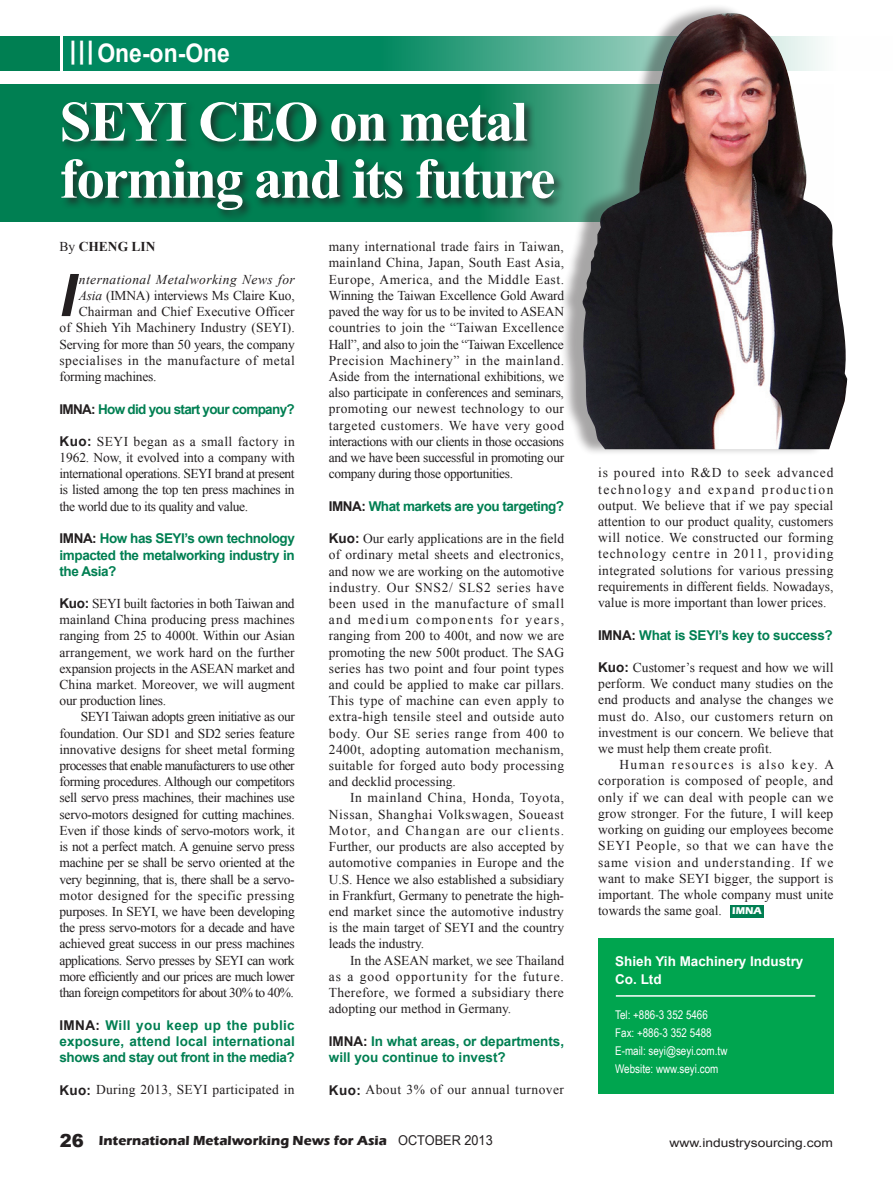
<style>
.page{position:relative;width:893px;height:1183px;background:#fff}
.page>*{position:absolute;margin:0;border:0;box-sizing:border-box;transform-origin:0 0}
.t1{font:italic 700 58.8px "Arial";color:#231f20}
.t2{font:700 57px/57px "Times New Roman";letter-spacing:-.035em;color:#fff}
.t3{font:700 25.5px "Arial";color:#fff}
.t4{font:13.5px/16.2px "Times New Roman";color:#231f20;text-align:justify}
.t5{font:700 13.5px/16.2px "Arial";letter-spacing:-.03em;color:#007f52;text-align:justify}
.t6{font:13.5px "Times New Roman";letter-spacing:-.02em;color:#231f20}
.t7{font:700 13.5px/16.2px "Arial";letter-spacing:-.005em;color:#007f52}
.t8{font:700 13.5px "Eras ITC";color:#231f20}
.t9{font:13.5px "Times New Roman";letter-spacing:.04em;color:#231f20}
.t10{font:13.5px "Times New Roman";letter-spacing:.02em;color:#231f20}
.t11{font:italic 13.5px "Times New Roman";letter-spacing:.035em;color:#231f20}
.t12{font:700 13.5px "Arial";letter-spacing:-.05em;color:#007f52}
.t13{font:700 13.5px/18px "Arial";color:#fff}
.t14{font:13.5px "Times New Roman";letter-spacing:.035em;color:#231f20}
.t15{font:700 13.5px "Times New Roman";color:#231f20}
.t16{font:12px/18.3px "Arial Narrow";color:#fff}
.t17{font:12px "Arial";color:#231f20;scale:1.15 1}
.t18{font:700 10.2px "Eras ITC";color:#fff}
.s1{font-weight:400}
.s2{color:#231f20}
.s3{font-family:"Arial";font-weight:700}
.s4{font-style:italic}
.s5{font-family:"Arial";font-weight:900;font-size:18px}
.s6{font-family:"Arial Narrow";font-weight:400}
</style>
<div class="page">
<div style="left:0;top:36px;width:60px;height:35px;background:#007f52"></div>
<svg style="left:63px;top:36px;width:497px;height:35px;background:#12906a"></svg>
<div style="left:0;top:84px;width:833px;height:137px;background:#007f52"></div>
<div style="left:598px;top:938px;width:235px;height:155px;background:#00a54f"></div>
<hr style="left:616px;top:994px;width:199px;height:2px;background:#fff">
<div style="left:730px;top:904px;width:34px;height:13px;background:#007f52"></div>
<div style="left:59px;top:99px;width:659px;height:153px;background:#231f20;opacity:.75"></div>
<div style="left:560px;top:3px;width:287px;height:458px;background:#231f20;opacity:.4"></div>
<img style="left:582px;top:13px;width:265px;height:436px">
<h3 class="t3" style="left:69px;top:36px;width:162px">||| One-on-One</h3>
<h2 class="t2" style="left:60px;top:92px;width:497px">SEYI CEO on metal forming and its future</h2>
<p class="t15" style="left:60px;top:237px;width:98px"><span class="s1">By</span> Cheng Lin</p>
<h1 class="t1" style="left:60px;top:257px;width:18px">I</h1>
<p class="t11" style="left:79px;top:270px;width:218px">nternational Metalworking News for</p>
<p class="t4" style="left:329px;top:238px;width:237px">many international trade fairs in Taiwan, mainland China, Japan, South East Asia, Europe, America, and the Middle East.<br>Winning the Taiwan Excellence Gold Award paved the way for us to be invited to ASEAN countries to join the “Taiwan Excellence Hall”, and also to join the “Taiwan Excellence Precision Machinery” in the mainland.<br>Aside from the international exhibitions, we also participate in conferences and seminars, promoting our newest technology to our targeted customers. We have very good interactions with our clients in those occasions and we have been successful in promoting our company during those opportunities.</p>
<p class="t5" style="left:329px;top:498px;width:237px"><span class="s2">IMNA:</span> What markets are you targeting?</p>
<p class="t4" style="left:329px;top:530px;width:237px"><span class="s3">Kuo:</span> Our early applications are in the field of ordinary metal sheets and electronics, and now we are working on the automotive industry. Our SNS2/ SLS2 series have been used in the manufacture of small and medium components for years, ranging from 200 to 400t, and now we are promoting the new 500t product. The SAG series has two point and four point types and could be applied to make car pillars.<br>This type of machine can even apply to extra-high tensile steel and outside auto body. Our SE series range from 400 to 2400t, adopting automation mechanism, suitable for forged auto body processing and decklid processing.</p>
<p class="t4" style="left:329px;top:789px;width:237px;text-indent:21px">In mainland China, Honda, Toyota, Nissan, Shanghai Volkswagen, Soueast Motor, and Changan are our clients.<br>Further, our products are also accepted by automotive companies in Europe and the U.S. Hence we also established a subsidiary in Frankfurt, Germany to penetrate the high&shy;end market since the automotive industry is the main target of SEYI and the country leads the industry.</p>
<p class="t4" style="left:329px;top:951px;width:237px;text-indent:21px">In the ASEAN market, we see Thailand as a good opportunity for the future.<br>Therefore, we formed a subsidiary there adopting our method in Germany.</p>
<p class="t7" style="left:329px;top:1033px;width:237px"><span class="s2">IMNA:</span> In what areas, or departments, will you continue to invest?</p>
<p class="t14" style="left:329px;top:1080px;width:237px"><span class="s3">Kuo:</span> About 3% of our annual turnover</p>
<p class="t6" style="left:79px;top:286px;width:217px"><span class="s4">Asia</span> (IMNA) interviews Ms Claire Kuo,</p>
<p class="t4" style="left:79px;top:303px;width:217px">Chairman and Chief Executive Officer</p>
<p class="t4" style="left:60px;top:319px;width:237px">of Shieh Yih Machinery Industry (SEYI).</p>
<p class="t6" style="left:60px;top:335px;width:237px">Serving for more than 50 years, the company</p>
<p class="t9" style="left:60px;top:351px;width:237px">specialises in the manufacture of metal</p>
<p class="t6" style="left:60px;top:367px;width:98px">forming machines.</p>
<p class="t12" style="left:60px;top:400px;width:237px"><span class="s2">IMNA:</span> How did you start your company?</p>
<p class="t4" style="left:60px;top:433px;width:237px"><span class="s3">Kuo:</span> SEYI began as a small factory in 1962. Now, it evolved into a company with international operations. SEYI brand at present is listed among the top ten press machines in the world due to its quality and value.</p>
<p class="t5" style="left:60px;top:531px;width:237px"><span class="s2">IMNA:</span> How has SEYI’s own technology impacted the metalworking industry in the Asia?</p>
<p class="t4" style="left:60px;top:595px;width:237px"><span class="s3">Kuo:</span> SEYI built factories in both Taiwan and mainland China producing press machines ranging from 25 to 4000t. Within our Asian arrangement, we work hard on the further expansion projects in the ASEAN market and China market. Moreover, we will augment our production lines.</p>
<p class="t4" style="left:60px;top:708px;width:237px;text-indent:21px">SEYI Taiwan adopts green initiative as our foundation. Our SD1 and SD2 series feature innovative designs for sheet metal forming processes that enable manufacturers to use other forming procedures. Although our competitors sell servo press machines, their machines use servo-motors designed for cutting machines.<br>Even if those kinds of servo-motors work, it is not a perfect match. A genuine servo press machine per se shall be servo oriented at the very beginning, that is, there shall be a servo&shy;motor designed for the specific pressing purposes. In SEYI, we have been developing the press servo-motors for a decade and have achieved great success in our press machines applications. Servo presses by SEYI can work more efficiently and our prices are much lower than foreign competitors for about 30% to 40%.</p>
<p class="t5" style="left:60px;top:1017px;width:237px"><span class="s2">IMNA:</span> Will you keep up the public exposure, attend local international shows and stay out front in the media?</p>
<p class="t10" style="left:60px;top:1080px;width:237px"><span class="s3">Kuo:</span> During 2013, SEYI participated in</p>
<p class="t4" style="left:598px;top:464px;width:237px">is poured into R&amp;D to seek advanced technology and expand production output. We believe that if we pay special attention to our product quality, customers will notice. We constructed our forming technology centre in 2011, providing integrated solutions for various pressing requirements in different fields. Nowadays, value is more important than lower prices.</p>
<p class="t5" style="left:598px;top:627px;width:236px"><span class="s2">IMNA:</span> What is SEYI’s key to success?</p>
<p class="t4" style="left:598px;top:659px;width:237px"><span class="s3">Kuo:</span> Customer’s request and how we will perform. We conduct many studies on the end products and analyse the changes we must do. Also, our customers return on investment is our concern. We believe that we must help them create profit.</p>
<p class="t4" style="left:598px;top:756px;width:238px;text-indent:21px">Human resources is also key. A corporation is composed of people, and only if we can deal with people can we grow stronger. For the future, I will keep working on guiding our employees become SEYI People, so that we can have the same vision and understanding. If we want to make SEYI bigger, the support is important. The whole company must unite towards the same goal.</p>
<p class="t13" style="left:615px;top:952px;width:190px">Shieh Yih Machinery Industry<br>Co. Ltd</p>
<p class="t16" style="left:615px;top:1004px;width:114px">Tel: +886-3 352 5466<br>Fax: +886-3 352 5488<br>E-mail: seyi@seyi.com.tw<br>Website: www.seyi.com</p>
<p class="t18" style="left:732px;top:904px;width:31px">IMNA</p>
<p class="t8" style="left:60px;top:1132px;width:434px"><span class="s5">26</span> International Metalworking News for Asia <span class="s6">OCTOBER 2013</span></p>
<p class="t17" style="left:669px;top:1134px;width:144px">www.industrysourcing.com</p>
</div>
